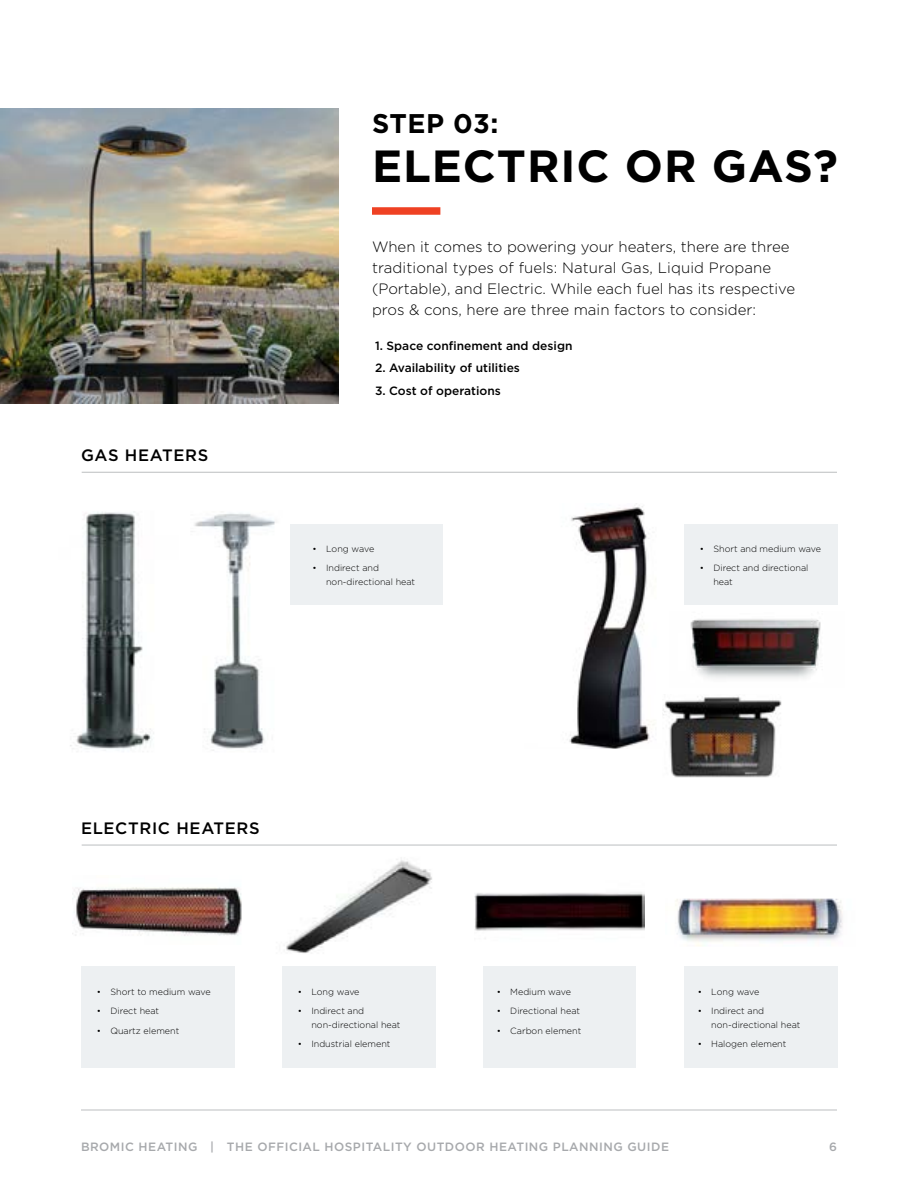
<style>
.page{position:relative;width:918px;height:1188px;background:#fff}
.page>*{position:absolute;margin:0;border:0;box-sizing:border-box;transform-origin:0 0}
.t1{font:700 45px "Gotham";letter-spacing:.02em;color:#000}
.t2{font:700 27px "Gotham";letter-spacing:.015em;color:#000}
.t3{font:500 16.5px "Gotham";letter-spacing:.04em;color:#000}
.t4{font:300 15px/21px "Gotham";color:#000}
.t5{font:500 12px "Gotham";color:#000}
.t6{font:500 12px "Gotham";letter-spacing:.04em;color:#a7a9ac}
.t7{font:300 9px/13.5px "Gotham";color:#000}
</style>
<div class="page">
<hr style="left:81px;top:1110px;width:756px;height:1px;background:#bcbec0">
<img style="left:74px;top:887px;width:168px;height:49px">
<img style="left:474px;top:892px;width:171px;height:39px">
<img style="left:282px;top:860px;width:154px;height:114px">
<img style="left:675px;top:898px;width:168px;height:70px">
<img style="left:569px;top:503px;width:85px;height:245px">
<div style="left:290px;top:524px;width:153px;height:81px;background:#edf0f2"></div>
<div style="left:684px;top:524px;width:153px;height:81px;background:#edf0f2"></div>
<div style="left:372px;top:207px;width:68px;height:8px;background:#ef4123"></div>
<img style="left:0;top:108px;width:339px;height:295px">
<img style="left:70px;top:512px;width:205px;height:239px">
<hr style="left:82px;top:472px;width:755px;height:1px;background:#bcbec0">
<hr style="left:82px;top:845px;width:755px;height:1px;background:#bcbec0">
<div style="left:81px;top:967px;width:153px;height:101px;background:#edf0f2"></div>
<div style="left:282px;top:967px;width:153px;height:101px;background:#edf0f2"></div>
<div style="left:483px;top:967px;width:153px;height:101px;background:#edf0f2"></div>
<div style="left:684px;top:967px;width:153px;height:101px;background:#edf0f2"></div>
<img style="left:663px;top:696px;width:119px;height:82px">
<img style="left:690px;top:619px;width:131px;height:60px">
<h2 class="t2" style="left:372px;top:111px;width:128px">STEP 03:</h2>
<h1 class="t1" style="left:372px;top:146px;width:467px">ELECTRIC OR GAS?</h1>
<h3 class="t3" style="left:81px;top:448px;width:129px">GAS HEATERS</h3>
<h3 class="t4" style="left:372px;top:237px;width:425px">When it comes to powering your heaters, there are three traditional types of fuels: Natural Gas, Liquid Propane (Portable), and Electric. While each fuel has its respective pros &amp; cons, here are three main factors to consider:</h3>
<h3 class="t5" style="left:375px;top:340px;width:199px">1. Space confinement and design</h3>
<h3 class="t5" style="left:375px;top:363px;width:146px">2. Availability of utilities</h3>
<h3 class="t5" style="left:375px;top:385px;width:127px">3. Cost of operations</h3>
<p class="t7" style="left:313px;top:542px;width:63px">• Long wave</p>
<p class="t7" style="left:326px;top:562px;width:91px;text-indent:-14px">• Indirect and non-directional heat</p>
<p class="t7" style="left:700px;top:542px;width:123px">• Short and medium wave</p>
<p class="t7" style="left:713px;top:562px;width:97px;text-indent:-14px">• Direct and directional heat</p>
<h3 class="t3" style="left:81px;top:821px;width:180px">ELECTRIC HEATERS</h3>
<p class="t7" style="left:97px;top:985px;width:115px">• Short to medium wave</p>
<p class="t7" style="left:97px;top:1005px;width:64px">• Direct heat</p>
<p class="t7" style="left:97px;top:1024px;width:84px">• Quartz element</p>
<p class="t7" style="left:298px;top:985px;width:63px">• Long wave</p>
<p class="t7" style="left:311px;top:1005px;width:91px;text-indent:-14px">• Indirect and non-directional heat</p>
<p class="t7" style="left:298px;top:1038px;width:94px">• Industrial element</p>
<p class="t7" style="left:497px;top:985px;width:76px">• Medium wave</p>
<p class="t7" style="left:497px;top:1005px;width:85px">• Directional heat</p>
<p class="t7" style="left:497px;top:1024px;width:86px">• Carbon element</p>
<p class="t7" style="left:698px;top:985px;width:63px">• Long wave</p>
<p class="t7" style="left:711px;top:1005px;width:91px;text-indent:-14px">• Indirect and non-directional heat</p>
<p class="t7" style="left:698px;top:1038px;width:90px">• Halogen element</p>
<h3 class="t6" style="left:81px;top:1142px;width:590px">BROMIC HEATING | THE OFFICIAL HOSPITALITY OUTDOOR HEATING PLANNING GUIDE</h3>
<h3 class="t6" style="left:829px;top:1141px;width:9px">6</h3>
</div>
